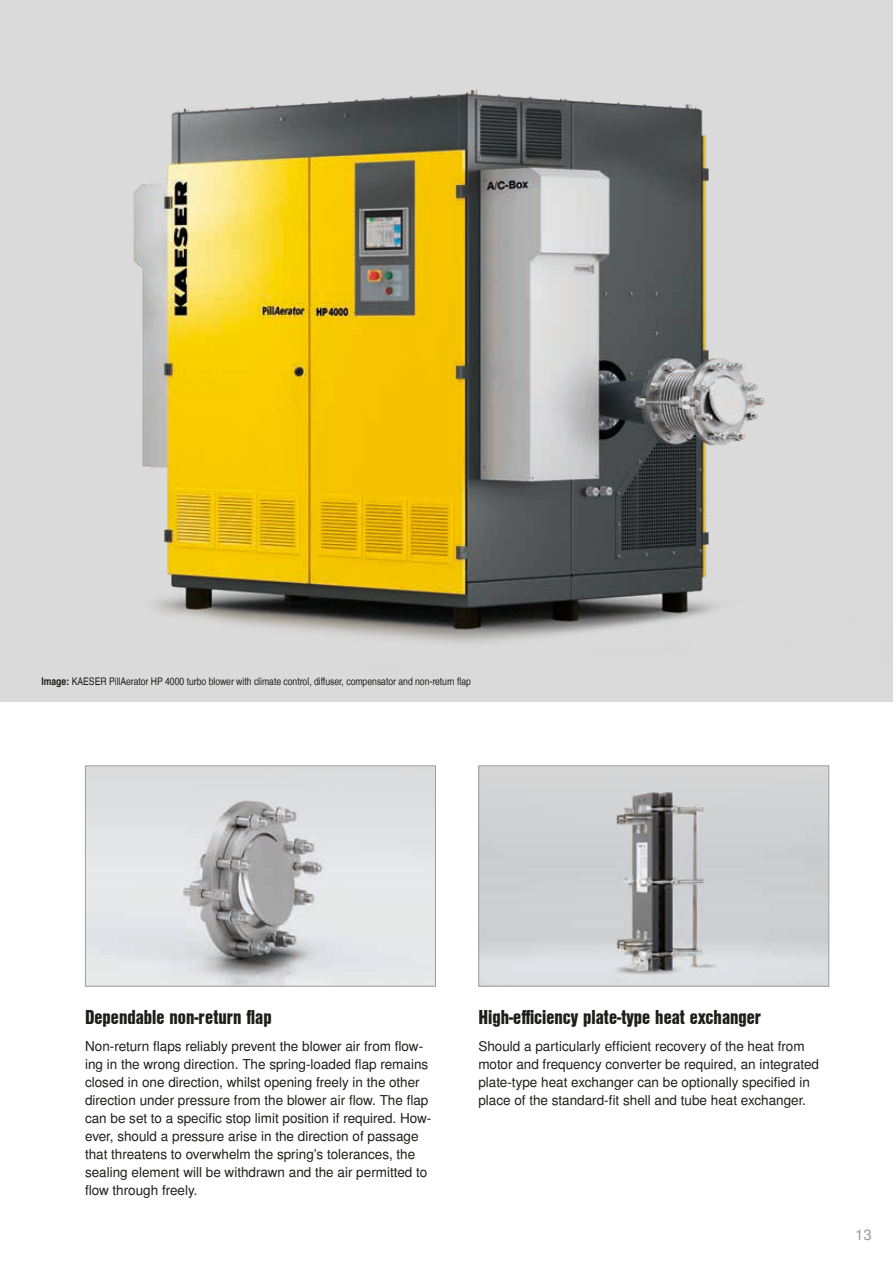
<style>
.page{position:relative;width:893px;height:1263px;background:#fff}
.page>*{position:absolute;margin:0;border:0;box-sizing:border-box;transform-origin:0 0}
.t1{font:19.5px "Nimbus San L Bla Con";color:#1d1d1b}
.t2{font:15px "Nimbus San L";color:#9d9d9d}
.t3{font:13.5px/18px "Nimbus San L";color:#1d1d1b}
.t4{font:10.5px "Nimbus San L Reg Con";color:#1d1d1b}
.s1{font-family:"Nimbus San L Bol Con"}
</style>
<div class="page">
<img style="left:480px;top:767px;width:347px;height:217px">
<div style="left:478px;top:765px;width:351px;height:221px;border:1px solid #9d9d9d"></div>
<img style="left:87px;top:767px;width:347px;height:217px">
<div style="left:85px;top:765px;width:351px;height:221px;border:1px solid #9d9d9d"></div>
<img style="left:0;top:0;width:893px;height:702px">
<p class="t4" style="left:41px;top:675px;width:431px"><span class="s1">Image:</span> KAESER PillAerator HP 4000 turbo blower with climate control, diffuser, compensator and non-return flap</p>
<h1 class="t1" style="left:85px;top:1003px;width:188px">Dependable non-return flap</h1>
<p class="t3" style="left:85px;top:1038px;width:348px">Non-return flaps reliably prevent the blower air from flow&shy;ing in the wrong direction. The spring-loaded flap remains closed in one direction, whilst opening freely in the other direction under pressure from the blower air flow. The flap can be set to a specific stop limit position if required. How&shy;ever, should a pressure arise in the direction of passage that threatens to overwhelm the spring’s tolerances, the sealing element will be withdrawn and the air permitted to flow through freely.</p>
<h1 class="t1" style="left:478px;top:1003px;width:284px">High-efficiency plate-type heat exchanger</h1>
<p class="t3" style="left:478px;top:1038px;width:342px">Should a particularly efficient recovery of the heat from motor and frequency converter be required, an integrated plate-type heat exchanger can be optionally specified in place of the standard-fit shell and tube heat exchanger.</p>
<p class="t2" style="left:855px;top:1225px;width:18px">13</p>
</div>
